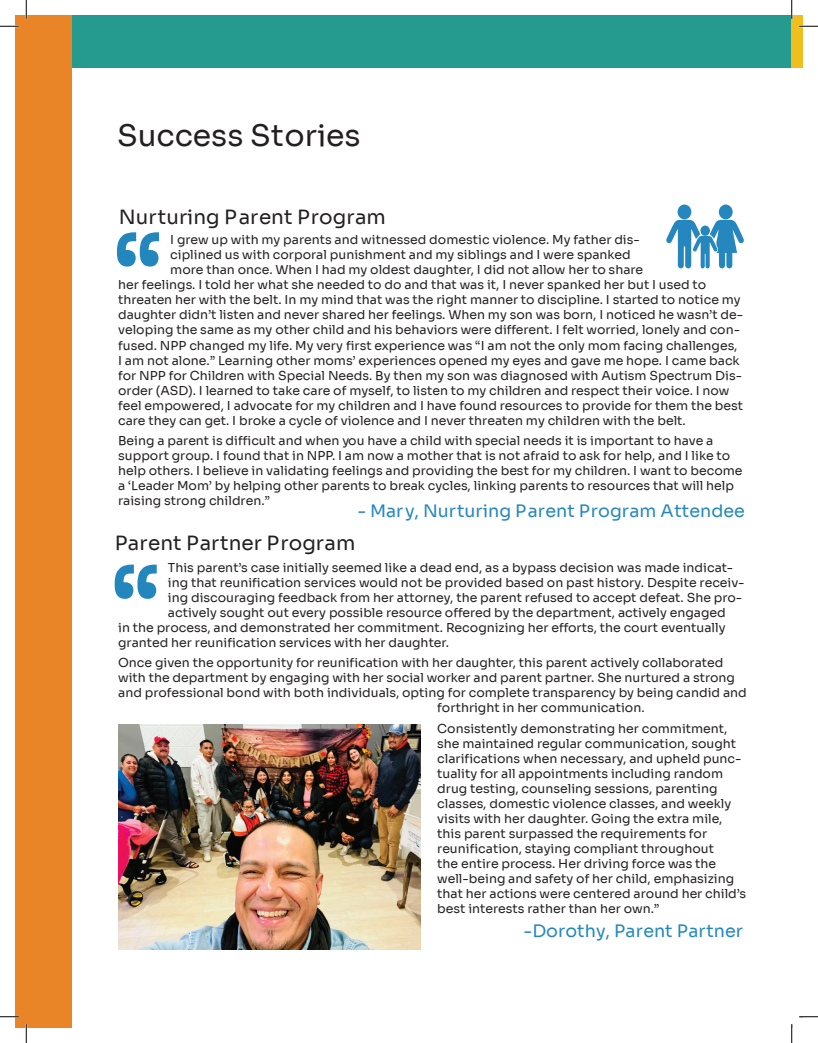
<style>
.page{position:relative;width:818px;height:1043px;background:#fff}
.page>*{position:absolute;margin:0;border:0;box-sizing:border-box;transform-origin:0 0}
.t1{font:30px "Sora";color:#231f20}
.t2{font:20px "Sora";color:#231f20}
.t3{font:17.5px "Sora";color:#2387bd}
.t4{font:12.5px/15px "Sora";color:#231f20}
</style>
<div class="page">
<div style="left:71px;top:15px;width:720px;height:53px;background:#259b8f"></div>
<div style="left:15px;top:15px;width:56px;height:1013px;background:#e98527"></div>
<div style="left:791px;top:15px;width:11px;height:53px;background:#f0bf1f"></div>
<svg style="left:666px;top:220px;width:78px;height:49px"></svg>
<div style="left:718px;top:204px;width:14px;height:15px;background:#2587bd;border-radius:50%"></div>
<div style="left:677px;top:204px;width:14px;height:15px;background:#2587bd;border-radius:50%"></div>
<div style="left:700px;top:225px;width:10px;height:11px;background:#2587bd;border-radius:50%"></div>
<svg style="left:117px;top:232px;width:42px;height:34px"></svg>
<svg style="left:115px;top:564px;width:42px;height:35px"></svg>
<img style="left:119px;top:724px;width:301px;height:225px">
<svg style="left:0;top:25px;width:19px;height:2px"></svg>
<svg style="left:799px;top:25px;width:19px;height:2px"></svg>
<svg style="left:0;top:1016px;width:19px;height:1px"></svg>
<svg style="left:799px;top:1016px;width:19px;height:1px"></svg>
<svg style="left:25px;top:0;width:2px;height:19px"></svg>
<svg style="left:25px;top:1024px;width:2px;height:18px"></svg>
<svg style="left:790px;top:0;width:2px;height:19px"></svg>
<svg style="left:791px;top:1024px;width:1px;height:18px"></svg>
<h1 class="t1" style="left:117px;top:110px;width:245px">Success Stories</h1>
<h2 class="t2" style="left:119px;top:200px;width:268px">Nurturing Parent Program</h2>
<p class="t4" style="left:170px;top:231px;width:471px">I grew up with my parents and witnessed domestic violence. My father dis-</p>
<p class="t4" style="left:170px;top:246px;width:462px">ciplined us with corporal punishment and my siblings and I were spanked</p>
<p class="t4" style="left:170px;top:261px;width:474px">more than once. When I had my oldest daughter, I did not allow her to share</p>
<p class="t4" style="left:118px;top:276px;width:589px">her feelings. I told her what she needed to do and that was it, I never spanked her but I used to</p>
<p class="t4" style="left:118px;top:291px;width:624px">threaten her with the belt. In my mind that was the right manner to discipline. I started to notice my</p>
<p class="t4" style="left:118px;top:306px;width:626px">daughter didn’t listen and never shared her feelings. When my son was born, I noticed he wasn’t de-</p>
<p class="t4" style="left:118px;top:321px;width:623px">veloping the same as my other child and his behaviors were different. I felt worried, lonely and con-</p>
<p class="t4" style="left:118px;top:336px;width:621px">fused. NPP changed my life. My very first experience was “I am not the only mom facing challenges,</p>
<p class="t4" style="left:118px;top:351px;width:623px">I am not alone.” Learning other moms’ experiences opened my eyes and gave me hope. I came back</p>
<p class="t4" style="left:118px;top:366px;width:625px">for NPP for Children with Special Needs. By then my son was diagnosed with Autism Spectrum Dis-</p>
<p class="t4" style="left:118px;top:381px;width:613px">order (ASD). I learned to take care of myself, to listen to my children and respect their voice. I now</p>
<p class="t4" style="left:118px;top:396px;width:626px">feel empowered, I advocate for my children and I have found resources to provide for them the best</p>
<p class="t4" style="left:118px;top:411px;width:569px">care they can get. I broke a cycle of violence and I never threaten my children with the belt.</p>
<p class="t4" style="left:118px;top:432px;width:626px">Being a parent is difficult and when you have a child with special needs it is important to have a support group. I found that in NPP. I am now a mother that is not afraid to ask for help, and I like to help others. I believe in validating feelings and providing the best for my children. I want to become a ‘Leader Mom’ by helping other parents to break cycles, linking parents to resources that will help raising strong children.”</p>
<h3 class="t3" style="left:357px;top:496px;width:389px">- Mary, Nurturing Parent Program Attendee</h3>
<h2 class="t2" style="left:115px;top:526px;width:242px">Parent Partner Program</h2>
<p class="t4" style="left:168px;top:558px;width:566px">This parent’s case initially seemed like a dead end, as a bypass decision was made indicat-</p>
<p class="t4" style="left:168px;top:573px;width:578px">ing that reunification services would not be provided based on past history. Despite receiv-</p>
<p class="t4" style="left:168px;top:588px;width:575px">ing discouraging feedback from her attorney, the parent refused to accept defeat. She pro-</p>
<p class="t4" style="left:168px;top:603px;width:559px">actively sought out every possible resource offered by the department, actively engaged</p>
<p class="t4" style="left:118px;top:618px;width:608px">in the process, and demonstrated her commitment. Recognizing her efforts, the court eventually</p>
<p class="t4" style="left:118px;top:633px;width:332px">granted her reunification services with her daughter.</p>
<p class="t4" style="left:118px;top:654px;width:606px">Once given the opportunity for reunification with her daughter, this parent actively collaborated</p>
<p class="t4" style="left:118px;top:669px;width:618px">with the department by engaging with her social worker and parent partner. She nurtured a strong</p>
<p class="t4" style="left:118px;top:684px;width:630px">and professional bond with both individuals, opting for complete transparency by being candid and</p>
<p class="t4" style="left:437px;top:699px;width:209px">forthright in her communication.</p>
<p class="t4" style="left:437px;top:719px;width:310px">Consistently demonstrating her commitment, she maintained regular communication, sought clarifications when necessary, and upheld punc&shy;tuality for all appointments including random drug testing, counseling sessions, parenting classes, domestic violence classes, and weekly visits with her daughter. Going the extra mile, this parent surpassed the requirements for reunification, staying compliant throughout<br>the entire process. Her driving force was the well-being and safety of her child, emphasizing that her actions were centered around her child’s best interests rather than her own.”</p>
<h3 class="t3" style="left:523px;top:916px;width:221px">-Dorothy, Parent Partner</h3>
</div>
